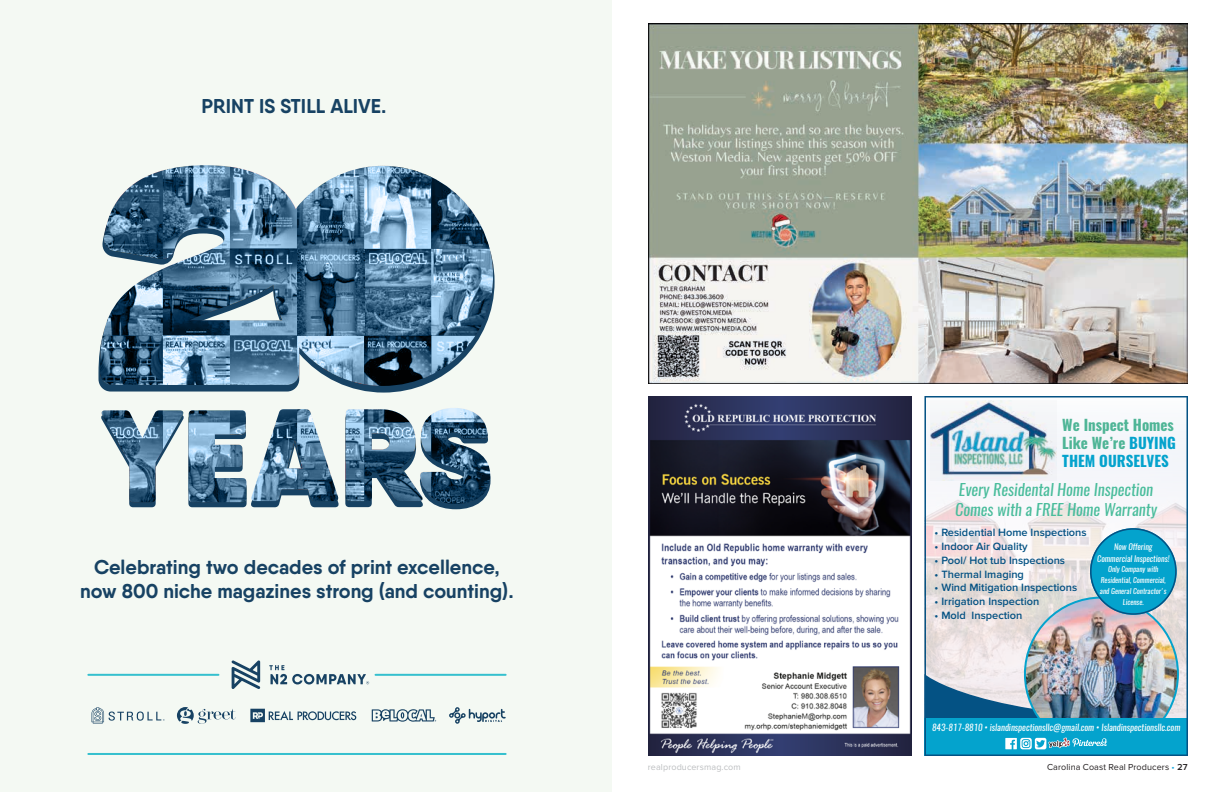
<style>
.page{position:relative;width:1224px;height:792px;background:#fff}
.page>*{position:absolute;margin:0;border:0;box-sizing:border-box;transform-origin:0 0}
.t1{font:700 20px/24px "Qanelas Soft";color:#174263;text-align:center}
.t2{font:italic 16px/19.2px "Oswald";color:#4abd9c}
.t3{font:700 15px/18px "Oswald";color:#4eb596}
.t4{font:600 11px "Proxima Nova";color:#045284}
.t5{font:italic 9px "Oswald";color:#fff}
.t6{font:9px "Proxima Nova";letter-spacing:.01em;color:#231f20}
.t7{font:9px "Proxima Nova";letter-spacing:.01em;color:#bcbec0}
.t8{font:italic 8.2px/11.9px "Oswald";color:#fff;text-align:center}
.t9{font:italic 7.3px/10.8px "Oswald";color:#fff;text-align:center}
.s1{color:#04a3cd}
.s2{color:#19a8e0}
.s3{font-weight:600}
</style>
<div class="page">
<img style="left:648px;top:396px;width:264px;height:360px">
<img style="left:648px;top:24px;width:540px;height:360px">
<img style="left:924px;top:396px;width:264px;height:360px">
<svg style="left:1090px;top:528px;width:87px;height:87px;background:#35abcd"></svg>
<div style="left:0;top:0;width:612px;height:792px;background:#f4f9f3"></div>
<svg style="left:99px;top:263px;width:396px;height:130px"></svg>
<svg style="left:101px;top:409px;width:238px;height:98px"></svg>
<svg style="left:345px;top:408px;width:146px;height:101px"></svg>
<svg style="left:100px;top:165px;width:393px;height:221px"></svg>
<svg style="left:372px;top:709px;width:64px;height:13px"></svg>
<svg style="left:92px;top:707px;width:73px;height:16px"></svg>
<svg style="left:177px;top:707px;width:59px;height:17px"></svg>
<svg style="left:250px;top:709px;width:106px;height:13px"></svg>
<svg style="left:449px;top:707px;width:57px;height:17px"></svg>
<hr style="left:88px;top:753px;width:182px;height:2px;background:#35c0ce">
<hr style="left:270px;top:753px;width:236px;height:2px;background:#35c0ce">
<hr style="left:88px;top:674px;width:130px;height:2px;background:#35c0ce">
<hr style="left:376px;top:674px;width:130px;height:2px;background:#35c0ce">
<svg style="left:231px;top:660px;width:29px;height:29px"></svg>
<svg style="left:269px;top:665px;width:100px;height:20px"></svg>
<h1 class="t1" style="left:202px;top:94px;width:186px">PRINT IS STILL ALIVE.</h1>
<h1 class="t1" style="left:80px;top:554px;width:435px">Celebrating two decades of print excellence, now 800 niche magazines strong (and counting).</h1>
<h3 class="t3" style="left:1062px;top:416px;width:115px">We Inspect Homes<br>Like We’re <span class="s1">BUYING<br>THEM OURSELVES</span></h3>
<h2 class="t2" style="left:955px;top:480px;width:203px">Every Residental Home Inspection<br>Comes with a FREE Home Warranty</h2>
<p class="t4" style="left:935px;top:526px;width:154px">• Residential Home Inspections</p>
<p class="t4" style="left:935px;top:540px;width:95px">• Indoor Air Quality</p>
<p class="t4" style="left:935px;top:554px;width:132px">• Pool/ Hot tub Inspections</p>
<p class="t4" style="left:935px;top:568px;width:91px">• Thermal Imaging</p>
<p class="t4" style="left:935px;top:582px;width:144px">• Wind Mitigation Inspections</p>
<p class="t4" style="left:935px;top:595px;width:106px">• Irrigation Inspection</p>
<p class="t4" style="left:935px;top:609px;width:89px">• Mold Inspection</p>
<p class="t8" style="left:1097px;top:541px;width:74px">Now Offering<br>Commercial Inspections!</p>
<p class="t9" style="left:1100px;top:564px;width:68px">Only Company with<br>Residential, Commercial, and General Contractor's<br>License.</p>
<p class="t5" style="left:932px;top:721px;width:250px">843-817-8810 • islandinspectionsllc@gmail.com • Islandinspectionsllc.com</p>
<p class="t7" style="left:648px;top:762px;width:94px">realproducersmag.com</p>
<p class="t6" style="left:1047px;top:762px;width:142px">Carolina Coast Real Producers <span class="s2">•</span> <span class="s3">27</span></p>
</div>
